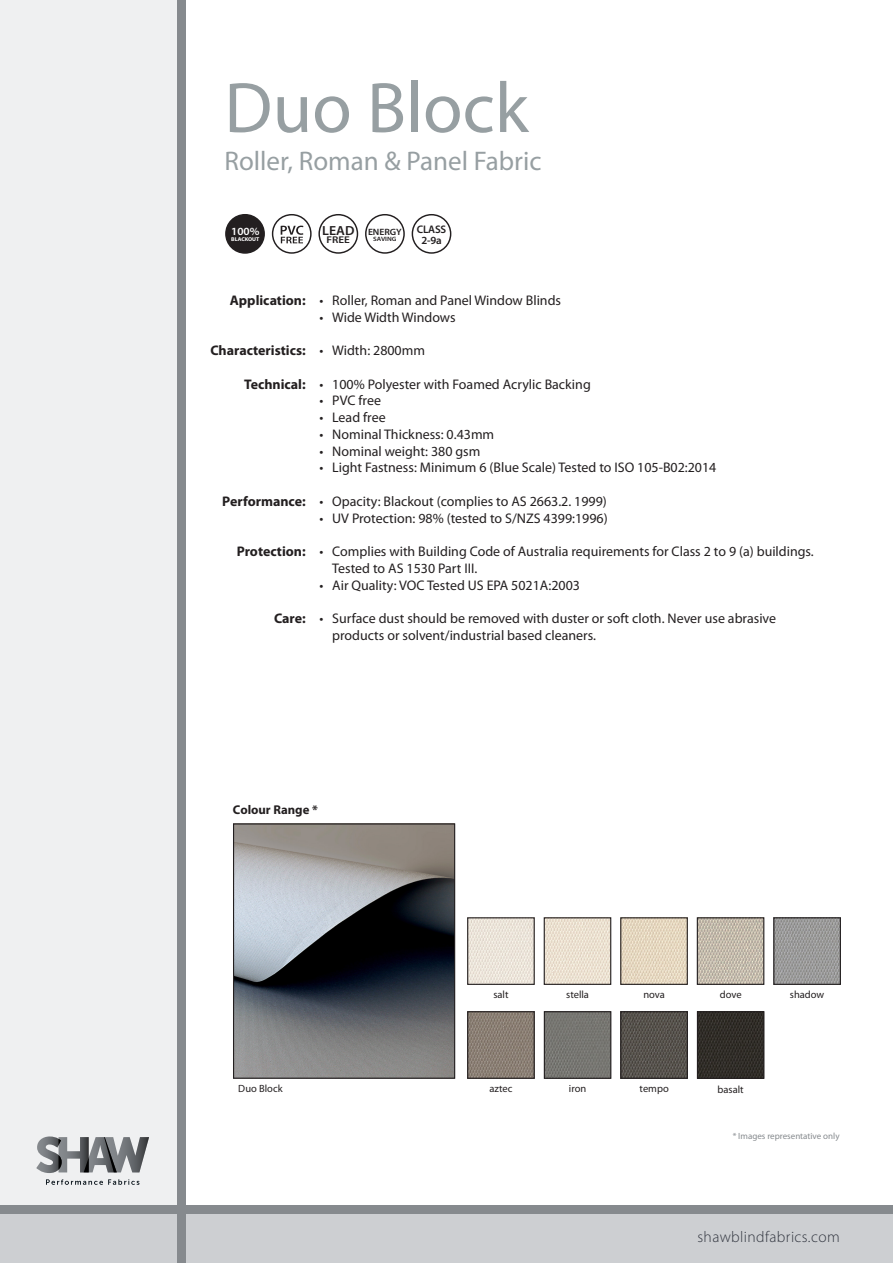
<style>
.page{position:relative;width:893px;height:1263px;background:#fff}
.page>*{position:absolute;margin:0;border:0;box-sizing:border-box;transform-origin:0 0}
.t1{font:72px "Myriad Pro";color:#979fa2}
.t2{font:27px "Myriad Pro";color:#979fa2}
.t3{font:300 15.45px "Myriad Pro";letter-spacing:.025em;color:#323640}
.t4{font:13.95px/16.8px "Myriad Pro";color:#231f20}
.t5{font:700 13.95px "Myriad Pro";color:#231f20}
.t6{font:600 13.2px "Myriad Pro";color:#231f20;scale:1.05 1}
.t7{font:700 12.75px "Myriad Pro";color:#231f20}
.t8{font:600 10.95px/10.6px "Myriad Pro";letter-spacing:-.015em;color:#231f20;text-align:center}
.t9{font:600 10.95px "Myriad Pro";color:#fff;scale:1.05 1}
.t10{font:10.5px "Myriad Pro";color:#231f20}
.t11{font:600 9.75px "Myriad Pro";color:#231f20;scale:1.13 1}
.t12{font:600 9.15px "Myriad Pro";color:#231f20;scale:1.05 1}
.t13{font:9px "Myriad Pro";color:#868a8e}
.t14{font:600 6.3px "Myriad Pro";color:#231f20;scale:1.13 1}
.t15{font:700 5.55px "Myriad Pro";color:#fff;scale:1.05 1}
</style>
<div class="page">
<img style="left:469px;top:1013px;width:64px;height:64px">
<div style="left:467px;top:1011px;width:68px;height:68px;border:1px solid #231f20"></div>
<img style="left:546px;top:1013px;width:63px;height:64px">
<div style="left:544px;top:1011px;width:67px;height:68px;border:1px solid #231f20"></div>
<img style="left:622px;top:1013px;width:64px;height:64px">
<div style="left:620px;top:1011px;width:68px;height:68px;border:1px solid #231f20"></div>
<img style="left:699px;top:1013px;width:63px;height:64px">
<div style="left:697px;top:1011px;width:67px;height:68px;border:1px solid #231f20"></div>
<img style="left:469px;top:919px;width:64px;height:64px">
<div style="left:467px;top:917px;width:68px;height:68px;border:1px solid #231f20"></div>
<img style="left:546px;top:919px;width:63px;height:64px">
<div style="left:544px;top:917px;width:67px;height:68px;border:1px solid #231f20"></div>
<img style="left:622px;top:919px;width:64px;height:64px">
<div style="left:620px;top:917px;width:68px;height:68px;border:1px solid #231f20"></div>
<img style="left:699px;top:919px;width:63px;height:64px">
<div style="left:697px;top:917px;width:67px;height:68px;border:1px solid #231f20"></div>
<img style="left:775px;top:919px;width:64px;height:64px">
<div style="left:773px;top:917px;width:68px;height:68px;border:1px solid #231f20"></div>
<div style="left:0;top:1209px;width:893px;height:54px;background:#cdcfd2"></div>
<div style="left:0;top:0;width:182px;height:1209px;background:#eff0f1"></div>
<div style="left:0;top:1205px;width:893px;height:8px;background:#868a8e"></div>
<div style="left:177px;top:0;width:9px;height:1263px;background:#868a8e"></div>
<svg style="left:46px;top:1179px;width:93px;height:6px"></svg>
<svg style="left:36px;top:1136px;width:113px;height:37px"></svg>
<div style="left:226px;top:215px;width:38px;height:38px;background:#231f20;border-radius:50%"></div>
<div style="left:225px;top:214px;width:40px;height:40px;border:1px solid #231f20;border-radius:50%"></div>
<svg style="left:281px;top:226px;width:22px;height:17px"></svg>
<div style="left:272px;top:214px;width:40px;height:40px;border:1px solid #231f20;border-radius:50%"></div>
<div style="left:318px;top:214px;width:40px;height:40px;border:1px solid #231f20;border-radius:50%"></div>
<div style="left:365px;top:214px;width:40px;height:40px;border:1px solid #231f20;border-radius:50%"></div>
<div style="left:412px;top:214px;width:39px;height:40px;border:1px solid #231f20;border-radius:50%"></div>
<img style="left:235px;top:825px;width:218px;height:252px">
<div style="left:233px;top:823px;width:222px;height:256px;border:1px solid #231f20"></div>
<p class="t1" style="left:224px;top:63px;width:306px">Duo Block</p>
<p class="t2" style="left:224px;top:144px;width:319px">Roller, Roman &amp; Panel Fabric</p>
<p class="t9" style="left:231px;top:224px;width:28px">100%</p>
<p class="t15" style="left:231px;top:236px;width:28px">BLACKOUT</p>
<p class="t6" style="left:322px;top:222px;width:32px">LEAD</p>
<p class="t11" style="left:327px;top:234px;width:22px">FREE</p>
<p class="t12" style="left:368px;top:226px;width:34px">ENERGY</p>
<p class="t14" style="left:373px;top:235px;width:22px">SAVING</p>
<p class="t8" style="left:417px;top:224px;width:31px">CLASS<br>2-9a</p>
<p class="t5" style="left:230px;top:291px;width:77px">Application:</p>
<p class="t5" style="left:210px;top:341px;width:97px">Characteristics:</p>
<p class="t5" style="left:244px;top:375px;width:63px">Technical:</p>
<p class="t5" style="left:222px;top:492px;width:85px">Performance:</p>
<p class="t5" style="left:237px;top:542px;width:70px">Protection:</p>
<p class="t5" style="left:274px;top:609px;width:33px">Care:</p>
<p class="t4" style="left:319px;top:292px;width:243px">• Roller, Roman and Panel Window Blinds</p>
<p class="t4" style="left:319px;top:308px;width:138px">• Wide Width Windows</p>
<p class="t4" style="left:319px;top:342px;width:107px">• Width: 2800mm</p>
<p class="t4" style="left:319px;top:375px;width:273px">• 100% Polyester with Foamed Acrylic Backing</p>
<p class="t4" style="left:319px;top:392px;width:63px">• PVC free</p>
<p class="t4" style="left:319px;top:409px;width:68px">• Lead free</p>
<p class="t4" style="left:319px;top:425px;width:176px">• Nominal Thickness: 0.43mm</p>
<p class="t4" style="left:319px;top:442px;width:162px">• Nominal weight: 380 gsm</p>
<p class="t4" style="left:319px;top:459px;width:398px">• Light Fastness: Minimum 6 (Blue Scale) Tested to ISO 105-B02:2014</p>
<p class="t4" style="left:319px;top:492px;width:289px">• Opacity: Blackout (complies to AS 2663.2. 1999)</p>
<p class="t4" style="left:319px;top:509px;width:290px">• UV Protection: 98% (tested to S/NZS 4399:1996)</p>
<p class="t4" style="left:332px;top:543px;width:483px;text-indent:-13px">• Complies with Building Code of Australia requirements for Class 2 to 9 (a) buildings.<br>Tested to AS 1530 Part III.</p>
<p class="t4" style="left:319px;top:576px;width:262px">• Air Quality: VOC Tested US EPA 5021A:2003</p>
<p class="t4" style="left:332px;top:610px;width:445px;text-indent:-13px">• Surface dust should be removed with duster or soft cloth. Never use abrasive products or solvent/industrial based cleaners.</p>
<p class="t7" style="left:233px;top:802px;width:86px">Colour Range *</p>
<p class="t10" style="left:493px;top:988px;width:17px">salt</p>
<p class="t10" style="left:566px;top:988px;width:24px">stella</p>
<p class="t10" style="left:643px;top:988px;width:23px">nova</p>
<p class="t10" style="left:720px;top:988px;width:23px">dove</p>
<p class="t10" style="left:790px;top:988px;width:36px">shadow</p>
<p class="t10" style="left:238px;top:1082px;width:46px">Duo Block</p>
<p class="t10" style="left:489px;top:1082px;width:24px">aztec</p>
<p class="t10" style="left:569px;top:1082px;width:19px">iron</p>
<p class="t10" style="left:640px;top:1082px;width:31px">tempo</p>
<p class="t10" style="left:718px;top:1083px;width:28px">basalt</p>
<p class="t13" style="left:733px;top:1131px;width:108px">* Images representative only</p>
<p class="t3" style="left:697px;top:1227px;width:144px">shawblindfabrics.com</p>
</div>
